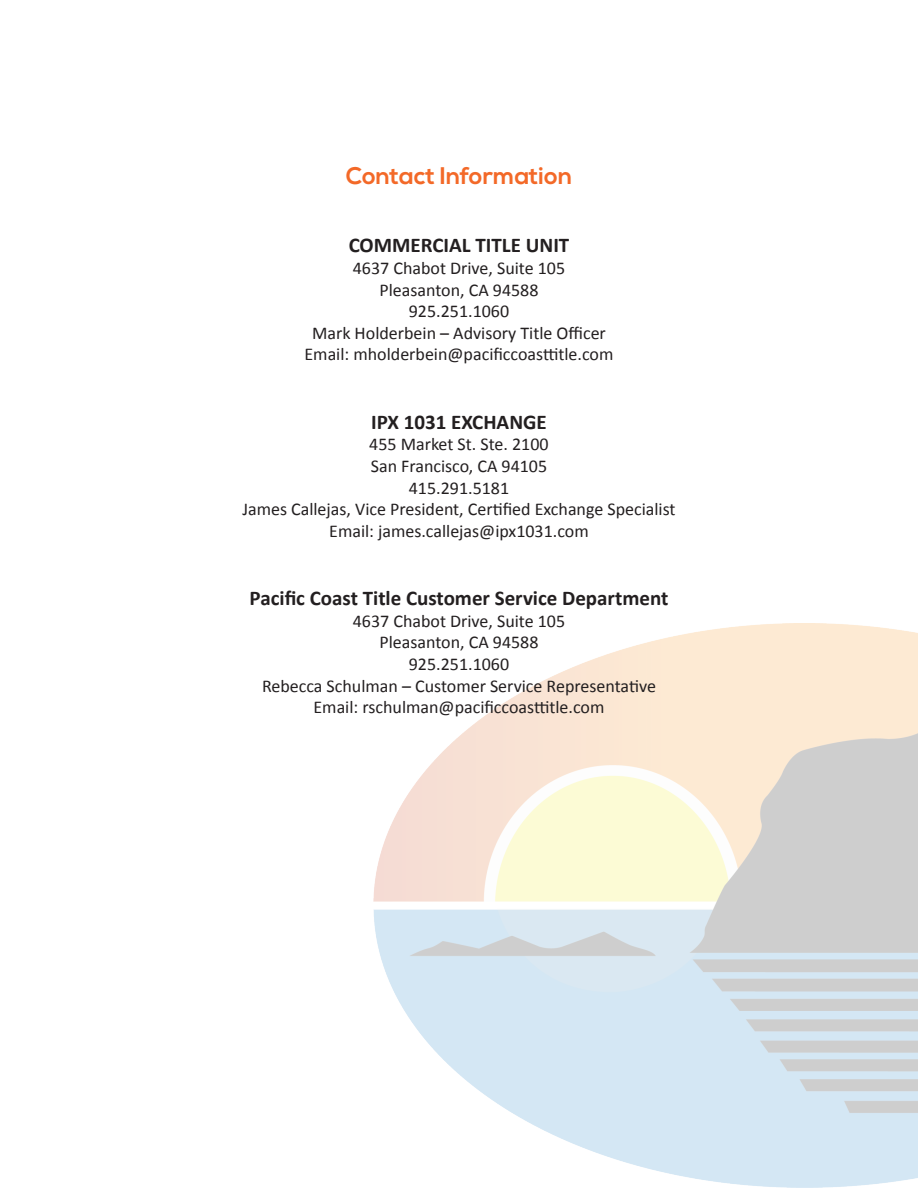
<style>
.page{position:relative;width:918px;height:1188px;background:#fff}
.page>*{position:absolute;margin:0;border:0;box-sizing:border-box;transform-origin:0 0}
.t1{font:700 24px "Nexa";color:#f36928}
.t2{font:700 21px "Calibri";color:#231f20}
.t3{font:18px/21.6px "Calibri";color:#231f20;text-align:center}
</style>
<div class="page">
<h1 class="t1" style="left:346px;top:162px;width:228px">Contact Information</h1>
<p class="t2" style="left:349px;top:232px;width:222px">COMMERCIAL TITLE UNIT</p>
<p class="t3" style="left:305px;top:257px;width:310px">4637 Chabot Drive, Suite 105<br>Pleasanton, CA 94588<br>925.251.1060<br>Mark Holderbein – Advisory Title Officer<br>Email: mholderbein@pacificcoasttitle.com</p>
<p class="t2" style="left:371px;top:408px;width:177px">IPX 1031 EXCHANGE</p>
<p class="t3" style="left:242px;top:434px;width:435px">455 Market St. Ste. 2100<br>San Francisco, CA 94105<br>415.291.5181<br>James Callejas, Vice President, Certified Exchange Specialist<br>Email: james.callejas@ipx1031.com</p>
<p class="t2" style="left:250px;top:585px;width:420px">Pacific Coast Title Customer Service Department</p>
<p class="t3" style="left:262px;top:610px;width:395px">4637 Chabot Drive, Suite 105<br>Pleasanton, CA 94588<br>925.251.1060<br>Rebecca Schulman – Customer Service Representative<br>Email: rschulman@pacificcoasttitle.com</p>
</div>
